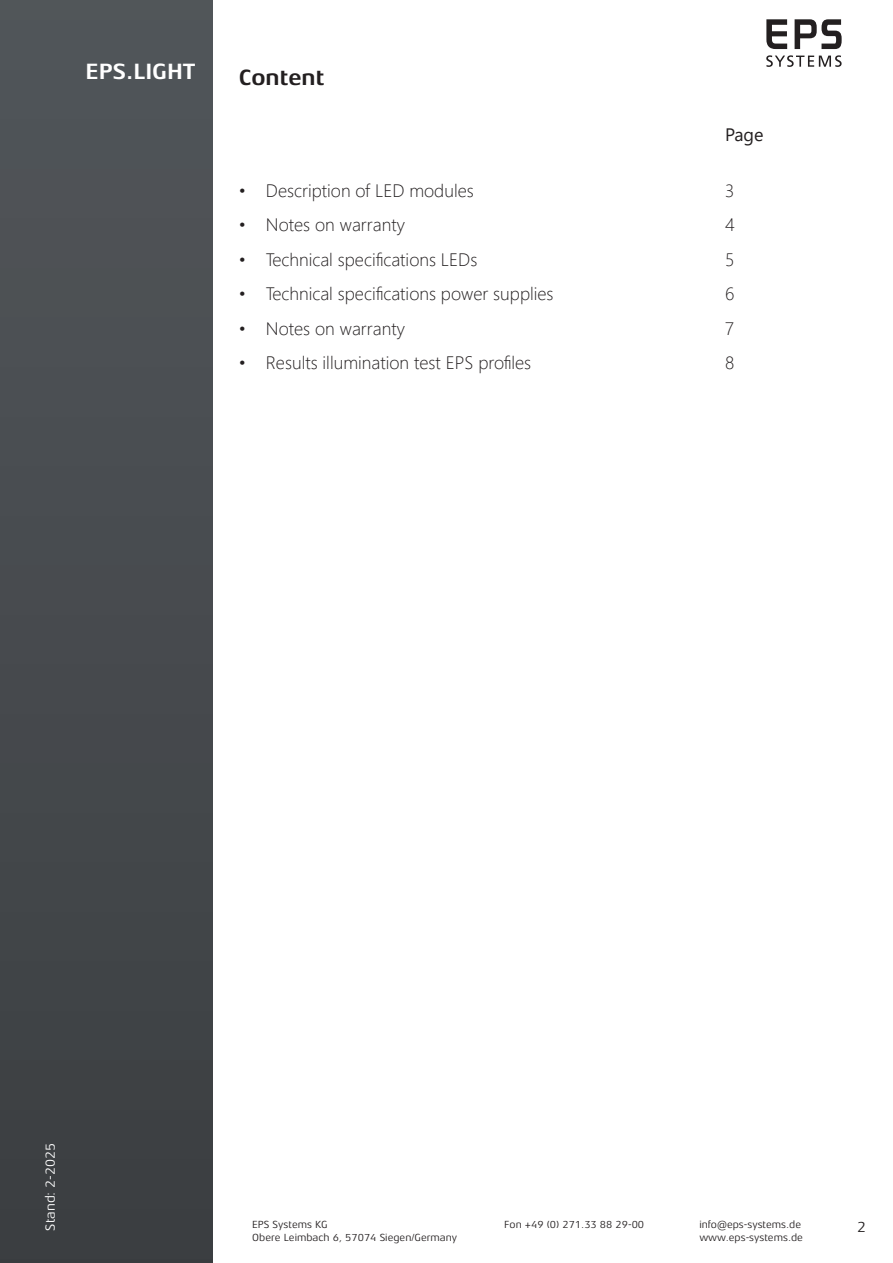
<style>
.page{position:relative;width:893px;height:1263px;background:#fff}
.page>*{position:absolute;margin:0;border:0;box-sizing:border-box;transform-origin:0 0}
.t1{font:700 22.5px "Aeonis LT Pro";color:#fff}
.t2{font:700 22.5px "Aeonis LT Pro";color:#231f20}
.t3{font:300 18px "Segoe UI";color:#231f20}
.t4{font:18px "Segoe UI";color:#231f20}
.t5{font:15px "Aeonis LT Pro";color:#231f20}
.t6{font:13.5px "Aeonis LT Pro";color:#fff}
.t7{font:10.5px "Aeonis LT Pro";color:#231f20}
</style>
<div class="page">
<div style="left:0;top:0;width:213px;height:1263px;background:#474a4e"></div>
<svg style="left:766px;top:19px;width:21px;height:30px"></svg>
<svg style="left:795px;top:19px;width:47px;height:30px"></svg>
<svg style="left:766px;top:55px;width:76px;height:12px"></svg>
<p class="t1" style="left:86px;top:60px;width:111px">EPS.LIGHT</p>
<p class="t2" style="left:239px;top:65px;width:87px">Content</p>
<p class="t4" style="left:725px;top:117px;width:40px">Page</p>
<p class="t3" style="left:239px;top:173px;width:236px">• Description of LED modules</p>
<p class="t3" style="left:725px;top:173px;width:11px">3</p>
<p class="t3" style="left:239px;top:208px;width:167px">• Notes on warranty</p>
<p class="t3" style="left:725px;top:208px;width:11px">4</p>
<p class="t3" style="left:239px;top:242px;width:240px">• Technical specifications LEDs</p>
<p class="t3" style="left:725px;top:242px;width:11px">5</p>
<p class="t3" style="left:239px;top:277px;width:316px">• Technical specifications power supplies</p>
<p class="t3" style="left:725px;top:277px;width:11px">6</p>
<p class="t3" style="left:239px;top:311px;width:167px">• Notes on warranty</p>
<p class="t3" style="left:725px;top:311px;width:10px">7</p>
<p class="t3" style="left:239px;top:346px;width:294px">• Results illumination test EPS profiles</p>
<p class="t3" style="left:725px;top:346px;width:11px">8</p>
<p class="t6" style="left:43px;top:1231px;width:89px;rotate:-90deg">Stand: 2-2025</p>
<p class="t7" style="left:252px;top:1219px;width:77px">EPS Systems KG</p>
<p class="t7" style="left:504px;top:1219px;width:141px">Fon +49 (0) 271.33 88 29-00</p>
<p class="t7" style="left:699px;top:1219px;width:103px">info@eps-systems.de</p>
<p class="t7" style="left:252px;top:1231px;width:206px">Obere Leimbach 6, 57074 Siegen/Germany</p>
<p class="t7" style="left:699px;top:1231px;width:105px">www.eps-systems.de</p>
<p class="t5" style="left:857px;top:1218px;width:10px">2</p>
</div>
